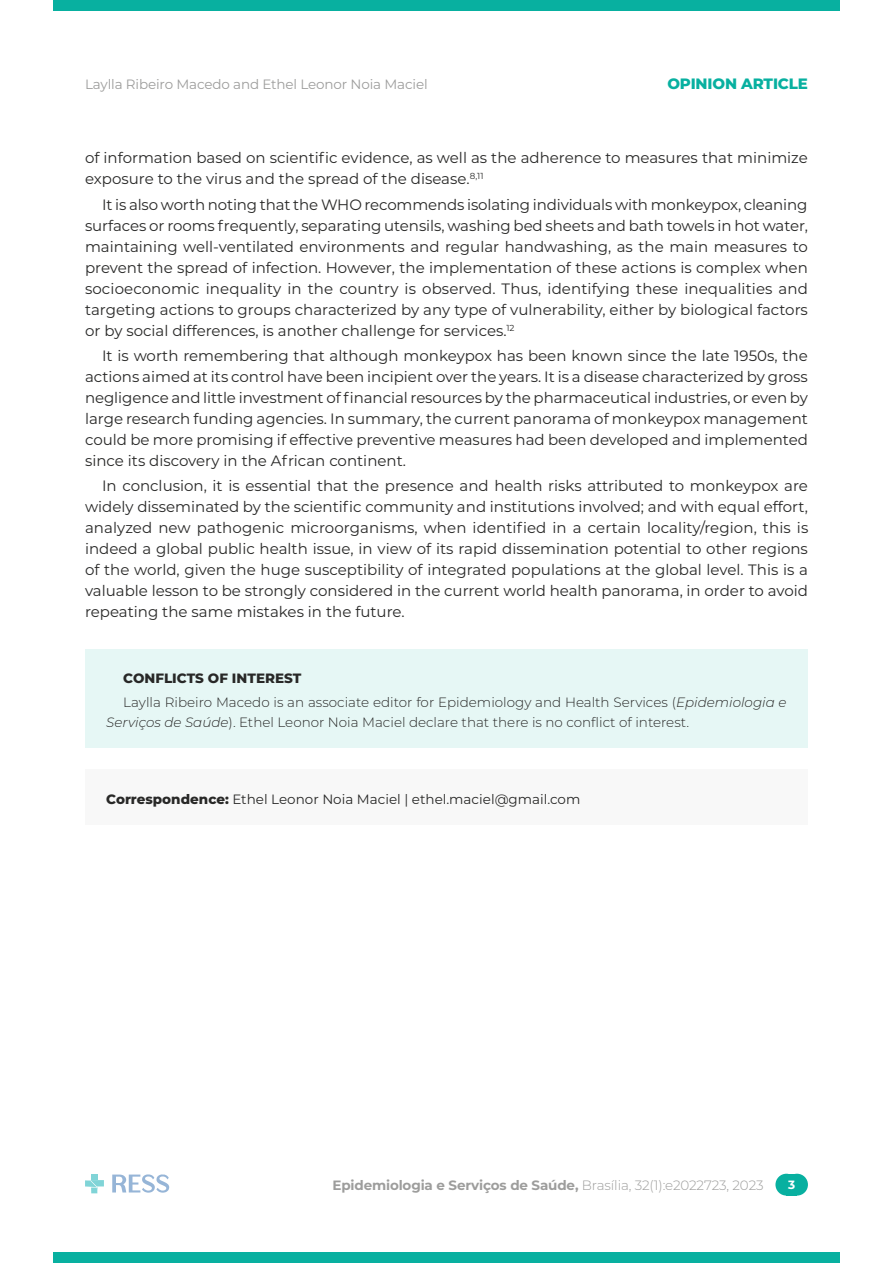
<style>
.page{position:relative;width:893px;height:1263px;background:#fff}
.page>*{position:absolute;margin:0;border:0;box-sizing:border-box;transform-origin:0 0}
.t1{font:15px/21px "Montserrat";color:#282827;text-align:justify}
.t2{font:800 15px "Montserrat";letter-spacing:-.01em;color:#08b0a0}
.t3{font:300 13.5px/23.7px "Montserrat";color:#282827}
.t4{font:13.5px "Montserrat";color:#282827}
.t5{font:700 13.5px "Montserrat";letter-spacing:-.01em;color:#9d9d9c}
.t6{font:13.5px "Montserrat";letter-spacing:-.01em;color:#9d9d9c}
.t7{font:700 12px "Montserrat";color:#fff}
.s1{font-weight:800}
.s2{font-style:italic}
.s3{font-weight:300}
</style>
<div class="page">
<div style="left:53px;top:0;width:787px;height:11px;background:#08b0a0"></div>
<div style="left:53px;top:1252px;width:787px;height:11px;background:#08b0a0"></div>
<div style="left:775px;top:1174px;width:22px;height:21px;background:#08b0a0;border-radius:50%"></div>
<div style="left:786px;top:1174px;width:22px;height:21px;background:#08b0a0;border-radius:50%"></div>
<div style="left:786px;top:1174px;width:11px;height:21px;background:#08b0a0"></div>
<svg style="left:85px;top:1174px;width:19px;height:19px"></svg>
<svg style="left:112px;top:1174px;width:57px;height:19px"></svg>
<div style="left:85px;top:769px;width:723px;height:56px;background:#f8f8f8"></div>
<div style="left:85px;top:649px;width:723px;height:99px;background:#e6f7f5"></div>
<p class="t6" style="left:85px;top:75px;width:344px">Laylla Ribeiro Macedo and Ethel Leonor Noia Maciel</p>
<p class="t2" style="left:667px;top:73px;width:142px">OPINION ARTICLE</p>
<p class="t1" style="left:85px;top:147px;width:724px">of information based on scientific evidence, as well as the adherence to measures that minimize exposure to the virus and the spread of the disease.<sup>8,11</sup></p>
<p class="t1" style="left:85px;top:193px;width:724px;text-indent:17px">It is also worth noting that the WHO recommends isolating individuals with monkeypox, cleaning surfaces or rooms frequently, separating utensils, washing bed sheets and bath towels in hot water, maintaining well-ventilated environments and regular handwashing, as the main measures to prevent the spread of infection. However, the implementation of these actions is complex when socioeconomic inequality in the country is observed. Thus, identifying these inequalities and targeting actions to groups characterized by any type of vulnerability, either by biological factors or by social differences, is another challenge for services.<sup>12</sup></p>
<p class="t1" style="left:85px;top:344px;width:724px;text-indent:17px">It is worth remembering that although monkeypox has been known since the late 1950s, the actions aimed at its control have been incipient over the years. It is a disease characterized by gross negligence and little investment of financial resources by the pharmaceutical industries, or even by large research funding agencies. In summary, the current panorama of monkeypox management could be more promising if effective preventive measures had been developed and implemented since its discovery in the African continent.</p>
<p class="t1" style="left:85px;top:475px;width:725px;text-indent:17px">In conclusion, it is essential that the presence and health risks attributed to monkeypox are widely disseminated by the scientific community and institutions involved; and with equal effort, analyzed new pathogenic microorganisms, when identified in a certain locality/region, this is indeed a global public health issue, in view of its rapid dissemination potential to other regions of the world, given the huge susceptibility of integrated populations at the global level. This is a valuable lesson to be strongly considered in the current world health panorama, in order to avoid repeating the same mistakes in the future.</p>
<p class="t3" style="left:123px;top:666px;width:665px"><span class="s1">CONFLICTS OF INTEREST<br></span>Laylla Ribeiro Macedo is an associate editor for Epidemiology and Health Services (<span class="s2">Epidemiologia e</span></p>
<p class="t3" style="left:106px;top:709px;width:584px"><span class="s2">Serviços de Saúde</span>). Ethel Leonor Noia Maciel declare that there is no conflict of interest.</p>
<p class="t4" style="left:106px;top:789px;width:476px"><span class="s1">Correspondence:</span> Ethel Leonor Noia Maciel | ethel.maciel@gmail.com</p>
<p class="t5" style="left:332px;top:1175px;width:433px">Epidemiologia e Serviços de Saúde, <span class="s3">Brasília, 32(1):e2022723, 2023</span></p>
<p class="t7" style="left:788px;top:1176px;width:9px">3</p>
</div>
